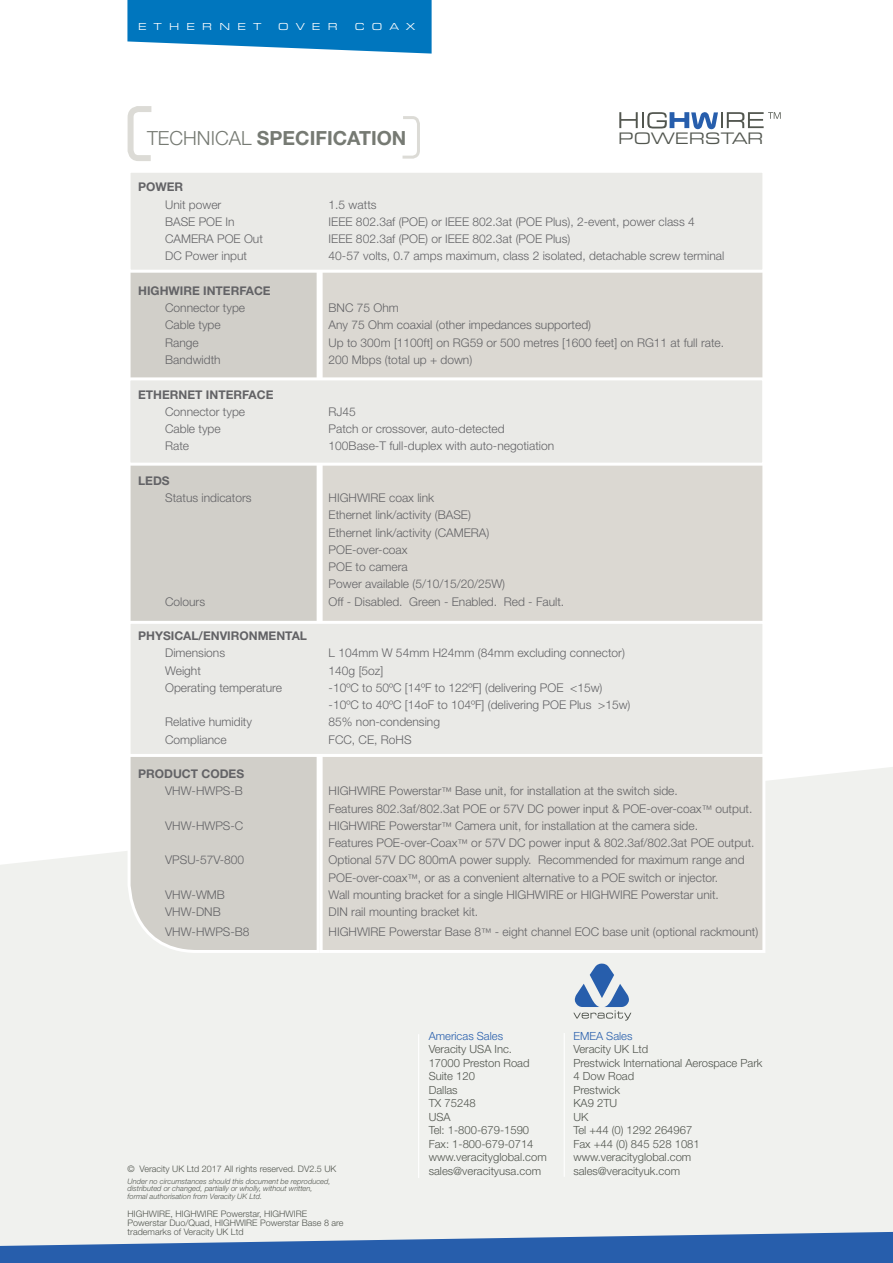
<style>
.page{position:relative;width:893px;height:1263px;background:#fff}
.page>*{position:absolute;margin:0;border:0;box-sizing:border-box;transform-origin:0 0}
.t1{font:700 19.5px "Helvetica Neue LT Std";color:#767a73}
.t2{font:17.25px "Eurostile Ext";color:#52564f}
.t3{font:300 12px "Helvetica Neue LT Std";color:#636366}
.t4{font:700 12px "Helvetica Neue LT Std";color:#636366}
.Veracity_Body_Copy_W{font:300 11.25px "Helvetica Neue LT Std";color:#52564f}
.Veracity_Body_Copy_W-2{font:300 11.25px "Helvetica Neue LT Std";color:#275eac}
.t5{font:10.5px "Eurostile Ext";letter-spacing:.69em;color:#fff}
.t6{font:300 9px/9px "Helvetica Neue LT Std";color:#52564f}
.t7{font:italic 300 7.5px "Helvetica Neue LT Std";color:#52564f}
.s1{font-weight:300}
.s2{font-size:10.5px}
</style>
<div class="page">
<div style="left:0;top:767px;width:893px;height:465px;background:#f0f1ee"></div>
<svg style="left:0;top:1232px;width:893px;height:31px;background:#537eba"></svg>
<div style="left:126px;top:273px;width:195px;height:681px;background:#d1cfc9"></div>
<div style="left:320px;top:170px;width:445px;height:783px;background:#dbd8d2;border:3px solid #fff"></div>
<div style="left:129px;top:171px;width:635px;height:100px;background:#eaeae7"></div>
<div style="left:128px;top:170px;width:637px;height:103px;border:3px solid #fff"></div>
<hr style="left:564px;top:1033px;width:1px;height:144px;background:#fff">
<svg style="left:573px;top:963px;width:58px;height:57px;background:#abbdd3"></svg>
<svg style="left:402px;top:116px;width:18px;height:43px"></svg>
<svg style="left:127px;top:106px;width:25px;height:55px"></svg>
<div style="left:128px;top:621px;width:637px;height:136px;background:#eaeae7;border:3px solid #fff"></div>
<hr style="left:418px;top:1034px;width:1px;height:144px;background:#fff">
<svg style="left:127px;top:0;width:305px;height:54px;background:#1f86c5"></svg>
<svg style="left:619px;top:112px;width:162px;height:17px"></svg>
<div style="left:129px;top:379px;width:635px;height:85px;background:#eaeae7"></div>
<div style="left:127px;top:377px;width:638px;height:89px;border:3px solid #fff"></div>
<p class="t5" style="left:138px;top:21px;width:125px">ETHERNET</p>
<p class="t5" style="left:278px;top:21px;width:61px">OVER</p>
<p class="t5" style="left:355px;top:21px;width:62px">COAX</p>
<p class="t1" style="left:147px;top:126px;width:261px"><span class="s1">TECHNICAL</span> SPECIFICATION</p>
<p class="t2" style="left:618px;top:129px;width:147px">POWERSTAR</p>
<p class="t4" style="left:138px;top:180px;width:47px">POWER</p>
<p class="t3" style="left:165px;top:197px;width:58px">Unit power</p>
<p class="t3" style="left:329px;top:197px;width:50px">1.5 watts</p>
<p class="t3" style="left:165px;top:214px;width:71px">BASE POE In</p>
<p class="t3" style="left:329px;top:214px;width:368px">IEEE 802.3af (POE) or IEEE 802.3at (POE Plus), 2-event, power class 4</p>
<p class="t3" style="left:165px;top:232px;width:99px">CAMERA POE Out</p>
<p class="t3" style="left:329px;top:232px;width:243px">IEEE 802.3af (POE) or IEEE 802.3at (POE Plus)</p>
<p class="t3" style="left:165px;top:249px;width:84px">DC Power input</p>
<p class="t3" style="left:329px;top:249px;width:397px">40-57 volts, 0.7 amps maximum, class 2 isolated, detachable screw terminal</p>
<p class="t4" style="left:138px;top:283px;width:134px">HIGHWIRE INTERFACE</p>
<p class="t3" style="left:165px;top:301px;width:82px">Connector type</p>
<p class="t3" style="left:329px;top:301px;width:72px">BNC 75 Ohm</p>
<p class="t3" style="left:165px;top:318px;width:57px">Cable type</p>
<p class="t3" style="left:329px;top:318px;width:264px">Any 75 Ohm coaxial (other impedances supported)</p>
<p class="t3" style="left:165px;top:335px;width:35px">Range</p>
<p class="t3" style="left:329px;top:335px;width:397px">Up to 300m [1100ft] on RG59 or 500 metres [1600 feet] on RG11 at full rate.</p>
<p class="t3" style="left:165px;top:352px;width:57px">Bandwidth</p>
<p class="t3" style="left:329px;top:352px;width:145px">200 Mbps (total up + down)</p>
<p class="t4" style="left:138px;top:387px;width:137px">ETHERNET INTERFACE</p>
<p class="t3" style="left:165px;top:404px;width:82px">Connector type</p>
<p class="t3" style="left:329px;top:404px;width:29px">RJ45</p>
<p class="t3" style="left:165px;top:421px;width:57px">Cable type</p>
<p class="t3" style="left:329px;top:421px;width:178px">Patch or crossover, auto-detected</p>
<p class="t3" style="left:165px;top:439px;width:26px">Rate</p>
<p class="t3" style="left:329px;top:439px;width:227px">100Base-T full-duplex with auto-negotiation</p>
<p class="t4" style="left:138px;top:473px;width:33px">LEDS</p>
<p class="t3" style="left:165px;top:490px;width:88px">Status indicators</p>
<p class="t3" style="left:329px;top:490px;width:107px">HIGHWIRE coax link</p>
<p class="t3" style="left:329px;top:508px;width:144px">Ethernet link/activity (BASE)</p>
<p class="t3" style="left:329px;top:525px;width:162px">Ethernet link/activity (CAMERA)</p>
<p class="t3" style="left:329px;top:542px;width:80px">POE-over-coax</p>
<p class="t3" style="left:329px;top:559px;width:81px">POE to camera</p>
<p class="t3" style="left:329px;top:577px;width:178px">Power available (5/10/15/20/25W)</p>
<p class="t3" style="left:165px;top:594px;width:42px">Colours</p>
<p class="t3" style="left:329px;top:594px;width:237px">Off - Disabled. Green - Enabled. Red - Fault.</p>
<p class="t4" style="left:138px;top:628px;width:170px">PHYSICAL/ENVIRONMENTAL</p>
<p class="t3" style="left:165px;top:646px;width:61px">Dimensions</p>
<p class="t3" style="left:329px;top:646px;width:298px">L 104mm W 54mm H24mm (84mm excluding connector)</p>
<p class="t3" style="left:165px;top:663px;width:37px">Weight</p>
<p class="t3" style="left:329px;top:663px;width:56px">140g [5oz]</p>
<p class="t3" style="left:165px;top:680px;width:118px">Operating temperature</p>
<p class="t3" style="left:329px;top:680px;width:275px">-10ºC to 50ºC [14ºF to 122ºF] (delivering POE &lt;15w)</p>
<p class="t3" style="left:329px;top:697px;width:303px">-10ºC to 40ºC [14oF to 104ºF] (delivering POE Plus &gt;15w)</p>
<p class="t3" style="left:165px;top:715px;width:88px">Relative humidity</p>
<p class="t3" style="left:329px;top:715px;width:113px">85% non-condensing</p>
<p class="t3" style="left:165px;top:732px;width:63px">Compliance</p>
<p class="t3" style="left:329px;top:732px;width:84px">FCC, CE, RoHS</p>
<p class="t4" style="left:138px;top:766px;width:108px">PRODUCT CODES</p>
<p class="t3" style="left:165px;top:784px;width:79px">VHW-HWPS-B</p>
<p class="t3" style="left:329px;top:784px;width:351px">HIGHWIRE Powerstar<span class="s2">™</span> Base unit, for installation at the switch side.</p>
<p class="t3" style="left:329px;top:801px;width:425px">Features 802.3af/802.3at POE or 57V DC power input &amp; POE-over-coax<span class="s2">™</span> output.</p>
<p class="t3" style="left:165px;top:818px;width:80px">VHW-HWPS-C</p>
<p class="t3" style="left:329px;top:818px;width:371px">HIGHWIRE Powerstar<span class="s2">™</span> Camera unit, for installation at the camera side.</p>
<p class="t3" style="left:329px;top:835px;width:427px">Features POE-over-Coax<span class="s2">™</span> or 57V DC power input &amp; 802.3af/802.3at POE output.</p>
<p class="t3" style="left:165px;top:853px;width:81px">VPSU-57V-800</p>
<p class="t3" style="left:329px;top:853px;width:417px">Optional 57V DC 800mA power supply. Recommended for maximum range and</p>
<p class="t3" style="left:329px;top:870px;width:391px">POE-over-coax<span class="s2">™</span>, or as a convenient alternative to a POE switch or injector.</p>
<p class="t3" style="left:165px;top:887px;width:61px">VHW-WMB</p>
<p class="t3" style="left:329px;top:887px;width:392px">Wall mounting bracket for a single HIGHWIRE or HIGHWIRE Powerstar unit.</p>
<p class="t3" style="left:165px;top:904px;width:57px">VHW-DNB</p>
<p class="t3" style="left:329px;top:904px;width:151px">DIN rail mounting bracket kit.</p>
<p class="t3" style="left:165px;top:924px;width:86px">VHW-HWPS-B8</p>
<p class="t3" style="left:329px;top:924px;width:431px">HIGHWIRE Powerstar Base 8<span class="s2">™</span> - eight channel EOC base unit (optional rackmount)</p>
<p class="t6" style="left:128px;top:1164px;width:210px">© Veracity UK Ltd 2017 All rights reserved. DV2.5 UK</p>
<p class="t7" style="left:128px;top:1176px;width:204px">Under no circumstances should this document be reproduced,</p>
<p class="t7" style="left:128px;top:1184px;width:187px">distributed or changed, partially or wholly, without written,</p>
<p class="t7" style="left:128px;top:1191px;width:136px">formal authorisation from Veracity UK Ltd.</p>
<p class="t6" style="left:128px;top:1209px;width:181px">HIGHWIRE, HIGHWIRE Powerstar, HIGHWIRE</p>
<p class="t6" style="left:128px;top:1218px;width:218px">Powerstar Duo/Quad, HIGHWIRE Powerstar Base 8 are trademarks of Veracity UK Ltd</p>
<p class="Veracity_Body_Copy_W-2" style="left:429px;top:1029px;width:76px">Americas Sales</p>
<p class="Veracity_Body_Copy_W" style="left:429px;top:1042px;width:85px">Veracity USA Inc.</p>
<p class="Veracity_Body_Copy_W" style="left:429px;top:1056px;width:102px">17000 Preston Road</p>
<p class="Veracity_Body_Copy_W" style="left:429px;top:1069px;width:48px">Suite 120</p>
<p class="Veracity_Body_Copy_W" style="left:429px;top:1083px;width:30px">Dallas</p>
<p class="Veracity_Body_Copy_W" style="left:429px;top:1096px;width:49px">TX 75248</p>
<p class="Veracity_Body_Copy_W" style="left:429px;top:1110px;width:23px">USA</p>
<p class="Veracity_Body_Copy_W" style="left:429px;top:1123px;width:102px">Tel: 1-800-679-1590</p>
<p class="Veracity_Body_Copy_W" style="left:429px;top:1137px;width:106px">Fax: 1-800-679-0714</p>
<p class="Veracity_Body_Copy_W" style="left:429px;top:1150px;width:119px">www.veracityglobal.com</p>
<p class="Veracity_Body_Copy_W" style="left:429px;top:1164px;width:114px">sales@veracityusa.com</p>
<p class="Veracity_Body_Copy_W-2" style="left:573px;top:1029px;width:61px">EMEA Sales</p>
<p class="Veracity_Body_Copy_W" style="left:573px;top:1042px;width:76px">Veracity UK Ltd</p>
<p class="Veracity_Body_Copy_W" style="left:573px;top:1056px;width:191px">Prestwick International Aerospace Park</p>
<p class="Veracity_Body_Copy_W" style="left:573px;top:1069px;width:62px">4 Dow Road</p>
<p class="Veracity_Body_Copy_W" style="left:573px;top:1083px;width:48px">Prestwick</p>
<p class="Veracity_Body_Copy_W" style="left:573px;top:1096px;width:45px">KA9 2TU</p>
<p class="Veracity_Body_Copy_W" style="left:573px;top:1110px;width:16px">UK</p>
<p class="Veracity_Body_Copy_W" style="left:573px;top:1123px;width:120px">Tel +44 (0) 1292 264967</p>
<p class="Veracity_Body_Copy_W" style="left:573px;top:1137px;width:128px">Fax +44 (0) 845 528 1081</p>
<p class="Veracity_Body_Copy_W" style="left:573px;top:1150px;width:119px">www.veracityglobal.com</p>
<p class="Veracity_Body_Copy_W" style="left:573px;top:1164px;width:108px">sales@veracityuk.com</p>
</div>
